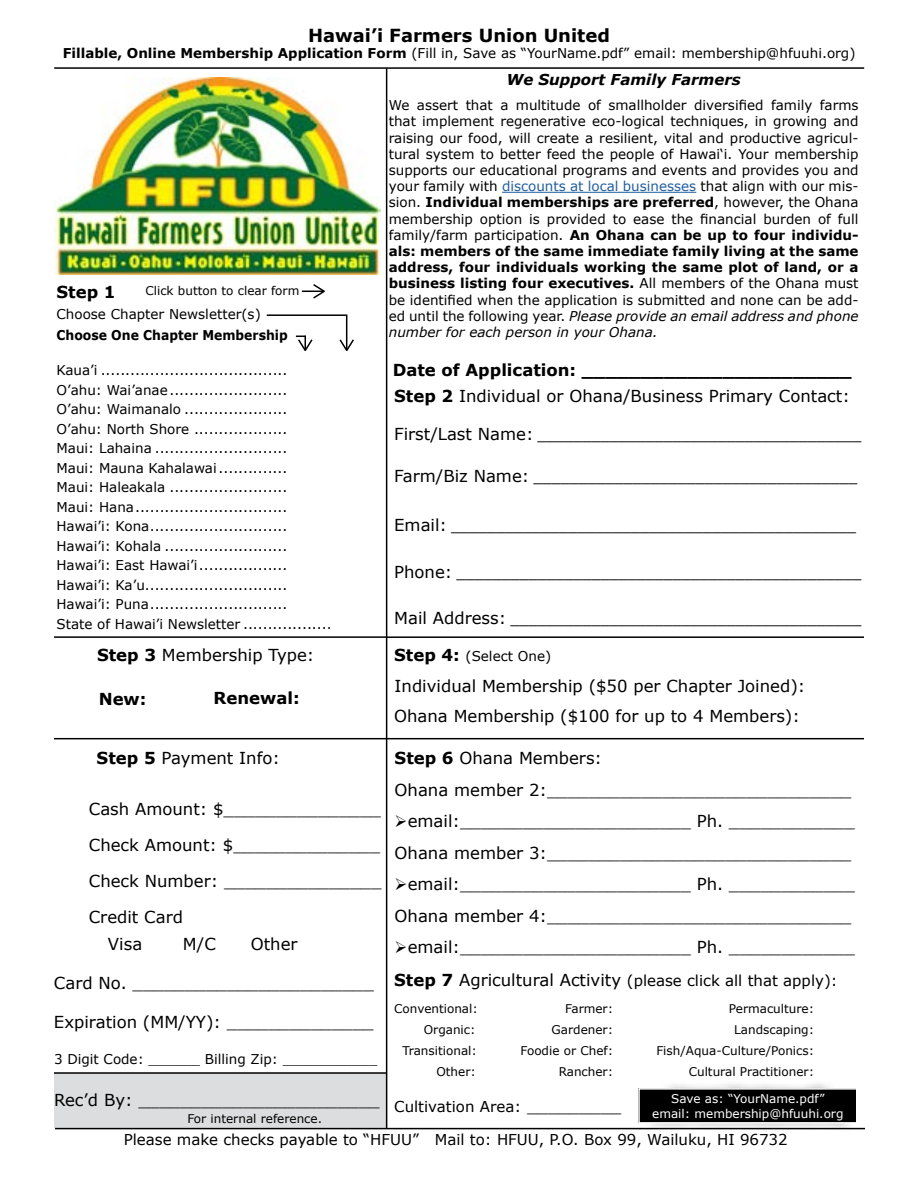
<style>
.page{position:relative;width:918px;height:1188px;background:#fff}
.page>*{position:absolute;margin:0;border:0;box-sizing:border-box;transform-origin:0 0}
.t1{font:18px "Minion Pro";color:#000}
.t2{font:700 18px "Verdana";color:#000}
.t3{font:16.5px/31.5px "Verdana";color:#000}
.t4{font:700 16.5px "Verdana";color:#000}
.t5{font:15px "Verdana";color:#000}
.t6{font:italic 700 15px "Verdana";color:#000}
.t7{font:13.5px/16.2px "Verdana";color:#000}
.t8{font:700 13.5px "Verdana";color:#000;scale:.92 1}
.t9{font:12px "Verdana";color:#000}
.t10{font:12px/14.4px "Verdana";color:#fff;text-align:center}
.s1{font-weight:700}
.s2{color:#215e9e}
.s3{font-style:italic}
.s4{font-family:"Verdana";font-size:16.5px}
.s5{font-weight:700;font-size:16.5px}
.s6{font-size:16.5px}
</style>
<div class="page">
<div style="left:54px;top:1073px;width:332px;height:55px;background:#dcddde"></div>
<img style="left:54px;top:77px;width:326px;height:198px">
<hr style="left:502px;top:192px;width:194px;height:1px;background:#215e9e">
<hr style="left:387px;top:636px;width:477px;height:2px;background:#000">
<hr style="left:386px;top:68px;width:1px;height:1061px;background:#000">
<hr style="left:54px;top:67px;width:810px;height:2px;background:#000">
<hr style="left:54px;top:738px;width:810px;height:1px;background:#000">
<hr style="left:55px;top:1128px;width:810px;height:1px;background:#000">
<hr style="left:267px;top:314px;width:79px;height:2px;background:#000">
<hr style="left:346px;top:314px;width:1px;height:35px;background:#000">
<svg style="left:296px;top:336px;width:17px;height:15px"></svg>
<svg style="left:339px;top:338px;width:15px;height:13px"></svg>
<hr style="left:54px;top:1072px;width:333px;height:2px;background:#000">
<div style="left:640px;top:1080px;width:217px;height:54px;background:#000;opacity:.75"></div>
<div style="left:638px;top:1088px;width:220px;height:36px;border:2px solid #fff"></div>
<svg style="left:302px;top:284px;width:23px;height:15px"></svg>
<hr style="left:54px;top:636px;width:332px;height:2px;background:#000">
<h1 class="t2" style="left:308px;top:22px;width:303px">Hawai’i Farmers Union United</h1>
<p class="t7" style="left:63px;top:45px;width:794px"><span class="s1">Fillable, Online Membership Application Form</span> (Fill in, Save as “YourName.pdf” email: membership@hfuuhi.org)</p>
<p class="t9" style="left:145px;top:282px;width:155px">Click button to clear form</p>
<p class="t4" style="left:57px;top:281px;width:61px">Step 1</p>
<p class="t7" style="left:57px;top:306px;width:206px">Choose Chapter Newsletter(s)</p>
<p class="t8" style="left:57px;top:326px;width:253px">Choose One Chapter Membership</p>
<p class="t7" style="left:57px;top:361px;width:277px;line-height:19.5px">Kaua’i ......................................<br>O’ahu: Wai’anae........................<br>O’ahu: Waimanalo .....................<br>O’ahu: North Shore ...................<br>Maui: Lahaina ...........................<br>Maui: Mauna Kahalawai..............<br>Maui: Haleakala ........................<br>Maui: Hana...............................<br>Hawai’i: Kona............................<br>Hawai’i: Kohala .........................<br>Hawai’i: East Hawai’i..................<br>Hawai’i: Ka’u.............................<br>Hawai’i: Puna............................<br>State of Hawai’i Newsletter ..................</p>
<p class="t6" style="left:507px;top:69px;width:236px">We Support Family Farmers</p>
<p class="t7" style="left:389px;top:97px;width:471px;text-align:justify">We assert that a multitude of smallholder diversified family farms that implement regenerative eco-logical techniques, in growing and raising our food, will create a resilient, vital and productive agricul&shy;tural system to better feed the people of Hawai‘i. Your membership supports our educational programs and events and provides you and your family with <span class="s2">discounts at local businesses</span> that align with our mis&shy;sion. <span class="s1">Individual memberships are preferred</span>, however, the Ohana membership option is provided to ease the financial burden of full family/farm participation. <span class="s1">An Ohana can be up to four individu&shy;als: members of the same immediate family living at the same address, four individuals working the same plot of land, or a business listing four executives.</span> All members of the Ohana must be identified when the application is submitted and none can be add&shy;ed until the following year. <span class="s3">Please provide an email address and phone number for each person in your Ohana.</span></p>
<p class="t4" style="left:393px;top:359px;width:461px">Date of Application: _______________________</p>
<p class="t3" style="left:394px;top:380px;width:457px"><span class="s1">Step 2</span> Individual or Ohana/Business Primary Contact:</p>
<h1 class="t1" style="left:394px;top:422px;width:469px"><span class="s4">First/Last Name:</span> ____________________________________</h1>
<h1 class="t1" style="left:394px;top:464px;width:465px"><span class="s4">Farm/Biz Name:</span> ____________________________________</h1>
<h1 class="t1" style="left:394px;top:513px;width:464px"><span class="s4">Email:</span> _____________________________________________</h1>
<h1 class="t1" style="left:394px;top:561px;width:469px"><span class="s4">Phone:</span> _____________________________________________</h1>
<h1 class="t1" style="left:394px;top:606px;width:469px"><span class="s4">Mail Address:</span> _______________________________________</h1>
<p class="t3" style="left:97px;top:639px;width:219px"><span class="s1">Step 3</span> Membership Type:</p>
<p class="t4" style="left:99px;top:687px;width:49px">New:</p>
<p class="t4" style="left:214px;top:686px;width:88px">Renewal:</p>
<p class="t3" style="left:394px;top:671px;width:413px;line-height:29.5px">Individual Membership ($50 per Chapter Joined):<br>Ohana Membership ($100 for up to 4 Members):</p>
<p class="t7" style="left:394px;top:648px;width:158px"><span class="s5">Step 4:</span> (Select One)</p>
<p class="t3" style="left:97px;top:742px;width:185px"><span class="s1">Step 5</span> Payment Info:</p>
<p class="t3" style="left:89px;top:791px;width:294px;line-height:36px;text-align:justify">Cash Amount: $_______________ Check Amount: $______________ Check Number: _______________ Credit Card</p>
<p class="t3" style="left:108px;top:929px;width:36px">Visa</p>
<p class="t3" style="left:183px;top:929px;width:34px">M/C</p>
<p class="t3" style="left:251px;top:929px;width:48px">Other</p>
<p class="t3" style="left:54px;top:968px;width:321px">Card No. _______________________</p>
<p class="t3" style="left:54px;top:1007px;width:321px">Expiration (MM/YY): ______________</p>
<p class="t7" style="left:54px;top:1051px;width:325px">3 Digit Code: ______ Billing Zip: ___________</p>
<p class="t3" style="left:54px;top:1084px;width:327px">Rec’d By: _______________________</p>
<p class="t9" style="left:187px;top:1110px;width:136px">For internal reference.</p>
<p class="t3" style="left:395px;top:742px;width:458px"><span class="s1">Step 6</span> Ohana Members:<br>Ohana member 2:_____________________________</p>
<p class="t3" style="left:395px;top:805px;width:462px">➢email:______________________ Ph. ____________<br>Ohana member 3:_____________________________</p>
<p class="t3" style="left:395px;top:868px;width:462px">➢email:______________________ Ph. ____________<br>Ohana member 4:_____________________________</p>
<p class="t3" style="left:395px;top:931px;width:462px">➢email:______________________ Ph. ____________</p>
<p class="t5" style="left:394px;top:970px;width:445px"><span class="s5">Step 7</span> <span class="s6">Agricultural Activity</span> (please click all that apply):</p>
<p class="t9" style="left:394px;top:1000px;width:85px">Conventional:</p>
<p class="t9" style="left:565px;top:1000px;width:50px">Farmer:</p>
<p class="t9" style="left:729px;top:1000px;width:87px">Permaculture:</p>
<p class="t9" style="left:424px;top:1021px;width:53px">Organic:</p>
<p class="t9" style="left:552px;top:1021px;width:63px">Gardener:</p>
<p class="t9" style="left:734px;top:1021px;width:81px">Landscaping:</p>
<p class="t9" style="left:403px;top:1042px;width:76px">Transitional:</p>
<p class="t9" style="left:520px;top:1042px;width:94px">Foodie or Chef:</p>
<p class="t9" style="left:656px;top:1042px;width:159px">Fish/Aqua-Culture/Ponics:</p>
<p class="t9" style="left:436px;top:1063px;width:41px">Other:</p>
<p class="t9" style="left:559px;top:1063px;width:56px">Rancher:</p>
<p class="t9" style="left:689px;top:1063px;width:127px">Cultural Practitioner:</p>
<p class="t5" style="left:394px;top:1096px;width:229px">Cultivation Area: <span class="s6">_________</span></p>
<p class="t10" style="left:652px;top:1092px;width:193px">Save as: “YourName.pdf” email: membership@hfuuhi.org</p>
<p class="t5" style="left:124px;top:1130px;width:665px">Please make checks payable to “HFUU” Mail to: HFUU, P.O. Box 99, Wailuku, HI 96732</p>
</div>
